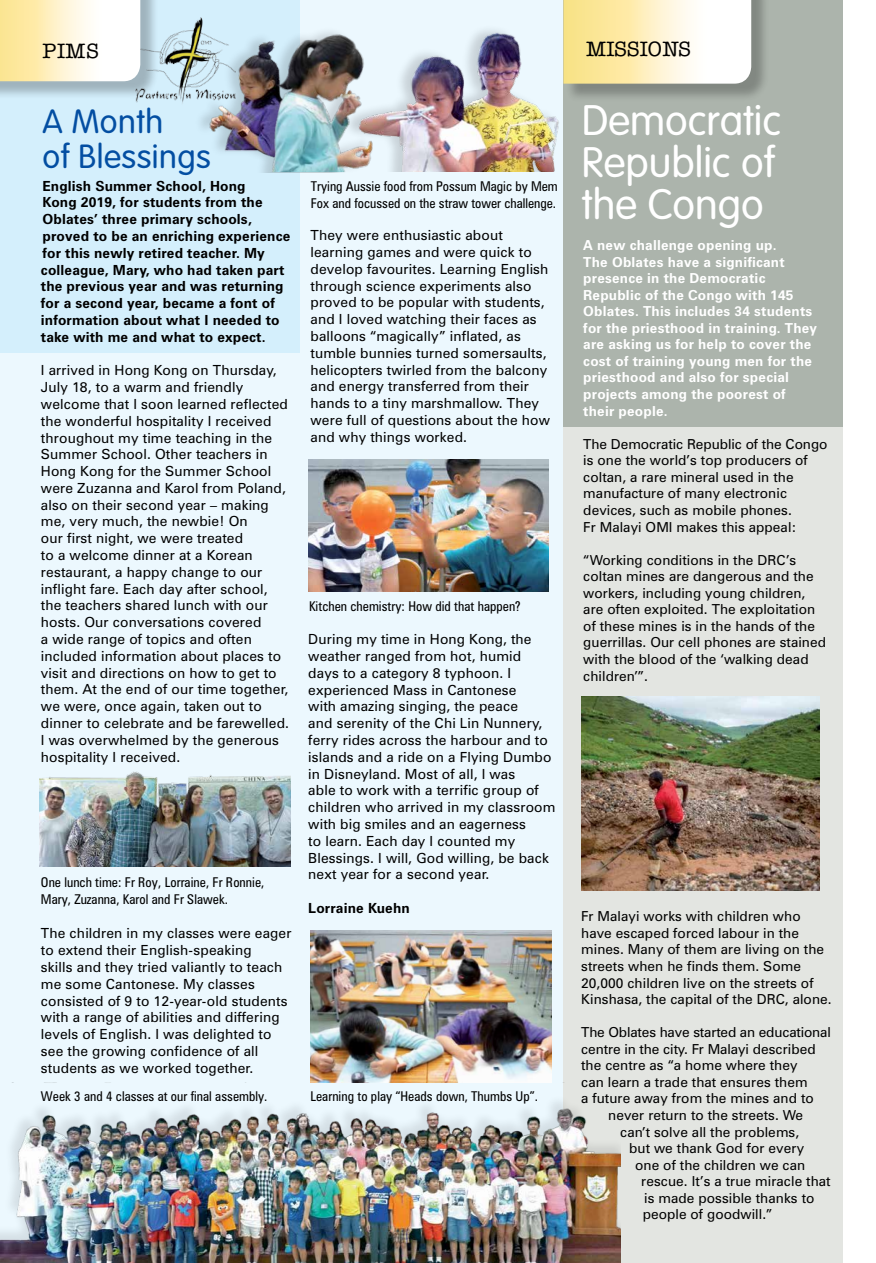
<style>
.page{position:relative;width:876px;height:1263px;background:#fff}
.page>*{position:absolute;margin:0;border:0;box-sizing:border-box;transform-origin:0 0}
.t1{font:300 42px/42px "VAG Rounded";color:#fff}
.t2{font:300 33px/34.5px "VAG Rounded";letter-spacing:.015em;color:#034ea2}
.t3{font:500 21px "American Typewriter";letter-spacing:.005em;color:#000}
.t4{font:13.95px/16.8px "Zurich BT";letter-spacing:.01em;color:#000}
.t5{font:700 13.95px/16.8px "Zurich BT";letter-spacing:.01em;color:#000}
.t6{font:13.8px/16.5px "Zurich BT";letter-spacing:.005em;color:#000}
.t7{font:700 13.8px/16.5px "Zurich BT";letter-spacing:.015em;color:#fff}
.t8{font:condensed 13.5px/16.8px "Zurich BT";letter-spacing:.005em;color:#000}
</style>
<div class="page">
<div style="left:0;top:0;width:563px;height:1078px;background:#ecf8fe"></div>
<img style="left:309px;top:460px;width:239px;height:131px">
<img style="left:310px;top:931px;width:241px;height:147px">
<div style="left:0;top:0;width:299px;height:353px;background:#d4effc"></div>
<img style="left:135px;top:17px;width:68px;height:87px">
<div style="left:563px;top:0;width:280px;height:1263px;background:#e3e5e1"></div>
<div style="left:563px;top:0;width:280px;height:426px;background:#acb4ac"></div>
<div style="left:566px;top:0;width:204px;height:102px;background:#000;opacity:.25"></div>
<svg style="left:563px;top:0;width:188px;height:84px;background:#fdf4d4"></svg>
<img style="left:581px;top:697px;width:238px;height:194px">
<img style="left:39px;top:731px;width:252px;height:136px">
<img style="left:387px;top:21px;width:214px;height:150px">
<div style="left:0;top:1078px;width:621px;height:185px;background:#000;opacity:.1"></div>
<img style="left:0;top:1082px;width:621px;height:181px">
<div style="left:195px;top:32px;width:93px;height:131px;background:#000;opacity:.15"></div>
<img style="left:207px;top:32px;width:48px;height:131px">
<img style="left:255px;top:19px;width:132px;height:153px">
<div style="left:0;top:0;width:159px;height:100px;background:#000;opacity:.25"></div>
<svg style="left:0;top:0;width:140px;height:81px;background:#fef4d4"></svg>
<h3 class="t3" style="left:43px;top:39px;width:58px">PIMS</h3>
<h2 class="t2" style="left:43px;top:106px;width:170px">A Month<br>of Blessings</h2>
<p class="t5" style="left:41px;top:177px;width:251px">English Summer School, Hong<br>Kong 2019, for students from the Oblates’ three primary schools, proved to be an enriching experience for this newly retired teacher. My colleague, Mary, who had taken part the previous year and was returning for a second year, became a font of information about what I needed to take with me and what to expect.</p>
<p class="t4" style="left:41px;top:362px;width:250px">I arrived in Hong Kong on Thursday, July 18, to a warm and friendly welcome that I soon learned reflected the wonderful hospitality I received throughout my time teaching in the Summer School. Other teachers in Hong Kong for the Summer School were Zuzanna and Karol from Poland, also on their second year – making me, very much, the newbie! On<br>our first night, we were treated<br>to a welcome dinner at a Korean restaurant, a happy change to our inflight fare. Each day after school, the teachers shared lunch with our hosts. Our conversations covered<br>a wide range of topics and often included information about places to visit and directions on how to get to them. At the end of our time together, we were, once again, taken out to dinner to celebrate and be farewelled.<br>I was overwhelmed by the generous hospitality I received.</p>
<p class="t8" style="left:41px;top:874px;width:225px">One lunch time: Fr Roy, Lorraine, Fr Ronnie,<br>Mary, Zuzanna, Karol and Fr Slawek.</p>
<p class="t4" style="left:41px;top:925px;width:252px">The children in my classes were eager to extend their English-speaking<br>skills and they tried valiantly to teach me some Cantonese. My classes consisted of 9 to 12-year-old students with a range of abilities and differing levels of English. I was delighted to see the growing confidence of all students as we worked together.</p>
<p class="t8" style="left:41px;top:1087px;width:228px">Week 3 and 4 classes at our final assembly.</p>
<p class="t8" style="left:311px;top:178px;width:248px">Trying Aussie food from Possum Magic by Mem<br>Fox and focussed on the straw tower challenge.</p>
<p class="t4" style="left:310px;top:227px;width:241px">They were enthusiastic about learning games and were quick to develop favourites. Learning English through science experiments also proved to be popular with students, and I loved watching their faces as balloons “magically” inflated, as tumble bunnies turned somersaults, helicopters twirled from the balcony and energy transferred from their hands to a tiny marshmallow. They were full of questions about the how and why things worked.</p>
<p class="t8" style="left:309px;top:597px;width:213px">Kitchen chemistry: How did that happen?</p>
<p class="t4" style="left:308px;top:631px;width:249px">During my time in Hong Kong, the weather ranged from hot, humid<br>days to a category 8 typhoon. I experienced Mass in Cantonese<br>with amazing singing, the peace<br>and serenity of the Chi Lin Nunnery, ferry rides across the harbour and to islands and a ride on a Flying Dumbo in Disneyland. Most of all, I was<br>able to work with a terrific group of children who arrived in my classroom with big smiles and an eagerness<br>to learn. Each day I counted my<br>Blessings. I will, God willing, be back next year for a second year.</p>
<p class="t5" style="left:308px;top:899px;width:103px">Lorraine Kuehn</p>
<p class="t8" style="left:310px;top:1087px;width:229px">Learning to play “Heads down, Thumbs Up”.</p>
<h3 class="t3" style="left:586px;top:37px;width:106px">MISSIONS</h3>
<h1 class="t1" style="left:582px;top:100px;width:201px">Democratic<br>Republic of the Congo</h1>
<p class="t7" style="left:583px;top:237px;width:235px">A new challenge opening up.<br>The Oblates have a significant presence in the Democratic<br>Republic of the Congo with 145<br>Oblates. This includes 34 students for the priesthood in training. They are asking us for help to cover the cost of training young men for the priesthood and also for special projects among the poorest of their people.</p>
<p class="t6" style="left:583px;top:435px;width:246px">The Democratic Republic of the Congo is one the world’s top producers of coltan, a rare mineral used in the manufacture of many electronic devices, such as mobile phones.<br>Fr Malayi OMI makes this appeal:</p>
<p class="t6" style="left:583px;top:551px;width:244px">“Working conditions in the DRC’s coltan mines are dangerous and the workers, including young children, are often exploited. The exploitation of these mines is in the hands of the guerrillas. Our cell phones are stained with the blood of the ‘walking dead children’”.</p>
<p class="t6" style="left:581px;top:908px;width:252px">Fr Malayi works with children who have escaped forced labour in the mines. Many of them are living on the streets when he finds them. Some 20,000 children live on the streets of Kinshasa, the capital of the DRC, alone.</p>
<p class="t6" style="left:581px;top:1024px;width:251px">The Oblates have started an educational</p>
<p class="t6" style="left:581px;top:1040px;width:236px">centre in the city. Fr Malayi described</p>
<p class="t6" style="left:581px;top:1057px;width:218px">the centre as “a home where they</p>
<p class="t6" style="left:581px;top:1074px;width:228px">can learn a trade that ensures them</p>
<p class="t6" style="left:581px;top:1090px;width:234px">a future away from the mines and to</p>
<p class="t6" style="left:608px;top:1107px;width:197px">never return to the streets. We</p>
<p class="t6" style="left:620px;top:1123px;width:181px">can’t solve all the problems,</p>
<p class="t6" style="left:629px;top:1140px;width:176px">but we thank God for every</p>
<p class="t6" style="left:635px;top:1156px;width:172px">one of the children we can</p>
<p class="t6" style="left:641px;top:1173px;width:191px">rescue. It’s a true miracle that</p>
<p class="t6" style="left:644px;top:1189px;width:172px">is made possible thanks to</p>
<p class="t6" style="left:643px;top:1206px;width:131px">people of goodwill.”</p>
</div>
